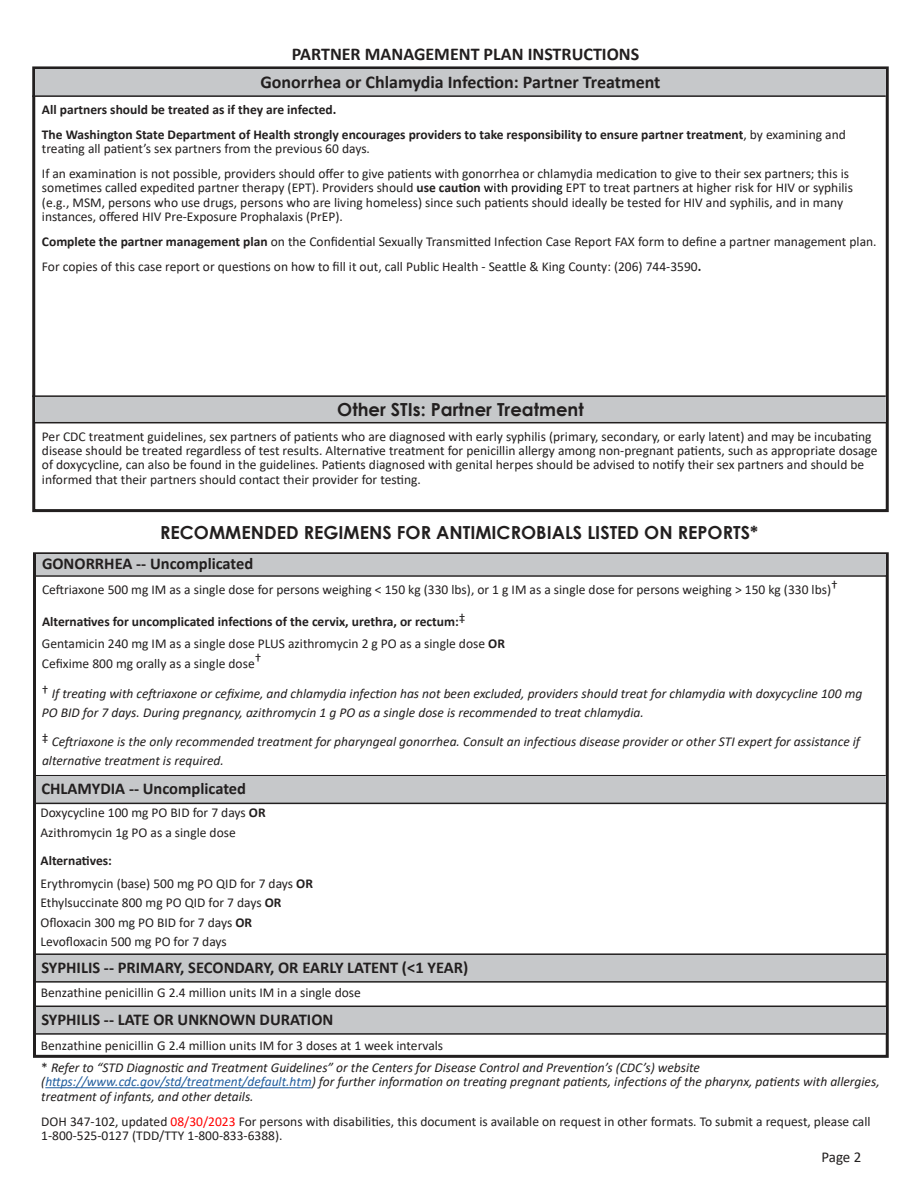
<style>
.page{position:relative;width:918px;height:1188px;background:#fff}
.page>*{position:absolute;margin:0;border:0;box-sizing:border-box;transform-origin:0 0}
.t1{font:700 18px "Calibri";color:#221f1f}
.t2{font:700 18px "Century Gothic";color:#221f1f}
.t3{font:700 16.5px "Calibri";color:#221f1f}
.t4{font:15px "Calibri";color:#221f1f}
.t5{font:13.5px/14.4px "Calibri";color:#221f1f}
.t6{font:italic 13.5px/19.5px "Calibri";color:#221f1f}
.t7{font:700 13.5px/24.9px "Calibri";color:#221f1f}
.s1{font-weight:400}
.s2{font-weight:700}
.s3{color:#000}
.s4{font-style:normal}
.s5{color:#205d9e}
.s6{color:#f00}
</style>
<div class="page">
<div style="left:33px;top:552px;width:856px;height:506px;border:3px solid #221f1f"></div>
<div style="left:36px;top:555px;width:850px;height:20px;background:#c6c8ca"></div>
<div style="left:32px;top:66px;width:857px;height:446px;border:3px solid #221f1f"></div>
<div style="left:35px;top:69px;width:851px;height:26px;background:#c6c8ca"></div>
<hr style="left:32px;top:95px;width:854px;height:2px;background:#221f1f">
<div style="left:35px;top:397px;width:851px;height:25px;background:#c6c8ca"></div>
<hr style="left:32px;top:395px;width:854px;height:2px;background:#221f1f">
<hr style="left:33px;top:422px;width:853px;height:1px;background:#221f1f">
<hr style="left:33px;top:775px;width:853px;height:1px;background:#221f1f">
<div style="left:36px;top:776px;width:850px;height:27px;background:#c6c8ca"></div>
<div style="left:36px;top:955px;width:850px;height:26px;background:#c6c8ca"></div>
<div style="left:36px;top:1007px;width:850px;height:26px;background:#c6c8ca"></div>
<hr style="left:45px;top:1087px;width:267px;height:1px;background:#205d9e">
<hr style="left:33px;top:575px;width:853px;height:2px;background:#221f1f">
<hr style="left:33px;top:803px;width:853px;height:1px;background:#221f1f">
<hr style="left:34px;top:981px;width:854px;height:2px;background:#221f1f">
<hr style="left:34px;top:953px;width:852px;height:2px;background:#221f1f">
<hr style="left:34px;top:1006px;width:852px;height:1px;background:#221f1f">
<hr style="left:34px;top:1033px;width:853px;height:2px;background:#221f1f">
<h1 class="t1" style="left:292px;top:41px;width:349px">PARTNER MANAGEMENT PLAN INSTRUCTIONS</h1>
<h1 class="t1" style="left:260px;top:69px;width:402px">Gonorrhea or Chlamydia Infection: Partner Treatment</h1>
<p class="t7" style="left:42px;top:97px;width:805px">All partners should be treated as if they are infected.<br>The Washington State Department of Health strongly encourages providers to take responsibility to ensure partner treatment<span class="s1">, by examining and</span></p>
<p class="t5" style="left:42px;top:136px;width:809px;line-height:24.9px">treating all patient’s sex partners from the previous 60 days.<br>If an examination is not possible, providers should offer to give patients with gonorrhea or chlamydia medication to give to their sex partners; this is</p>
<p class="t5" style="left:42px;top:180px;width:813px">sometimes called expedited partner therapy (EPT). Providers should <span class="s2">use caution</span> <span class="s3">with providing</span> EPT to treat partners at higher risk for HIV or syphilis (e.g., MSM, persons who use drugs, persons who are living homeless) since such patients should ideally be tested for HIV and syphilis, and in many instances, offered HIV Pre-Exposure Prophalaxis (PrEP).</p>
<p class="t5" style="left:42px;top:229px;width:836px;line-height:24.9px"><span class="s2">Complete the partner management plan</span> on the Confidential Sexually Transmitted Infection Case Report FAX form to define a partner management plan.<br>For copies of this case report or questions on how to fill it out, call Public Health - Seattle &amp; King County: (206) 744-3590<span class="s2">.</span></p>
<h1 class="t2" style="left:337px;top:399px;width:248px">Other STIs: Partner Treatment</h1>
<p class="t5" style="left:42px;top:429px;width:837px">Per CDC treatment guidelines, sex partners of patients who are diagnosed with early syphilis (primary, secondary, or early latent) and may be incubating disease should be treated regardless of test results. Alternative treatment for penicillin allergy among non-pregnant patients, such as appropriate dosage of doxycycline, can also be found in the guidelines. Patients diagnosed with genital herpes should be advised to notify their sex partners and should be informed that their partners should contact their provider for testing.</p>
<h1 class="t2" style="left:160px;top:522px;width:599px">RECOMMENDED REGIMENS FOR ANTIMICROBIALS LISTED ON REPORTS*</h1>
<p class="t3" style="left:42px;top:552px;width:213px">GONORRHEA -- Uncomplicated</p>
<p class="t5" style="left:42px;top:582px;width:797px">Ceftriaxone 500 mg IM as a single dose for persons weighing &lt; 150 kg (330 lbs), or 1 g IM as a single dose for persons weighing &gt; 150 kg (330 lbs)†</p>
<p class="t7" style="left:42px;top:610px;width:464px;line-height:22.5px">Alternatives for uncomplicated infections of the cervix, urethra, or rectum:<sup>‡<br></sup><span class="s1">Gentamicin 240 mg IM as a single dose PLUS azithromycin 2 g PO as a single dose</span> OR</p>
<p class="t5" style="left:42px;top:656px;width:221px">Cefixime 800 mg orally as a single dose†</p>
<p class="t6" style="left:42px;top:683px;width:822px"><sup>†</sup> If treating with ceftriaxone or cefixime, and chlamydia infection has not been excluded, providers should treat for chlamydia with doxycycline 100 mg<br>PO BID for 7 days. During pregnancy, azithromycin 1 g PO as a single dose is recommended to treat chlamydia.</p>
<p class="t6" style="left:42px;top:731px;width:820px"><sup>‡</sup> Ceftriaxone is the only recommended treatment for pharyngeal gonorrhea. Consult an infectious disease provider or other STI expert for assistance if alternative treatment is required.</p>
<p class="t3" style="left:41px;top:777px;width:206px">CHLAMYDIA -- Uncomplicated</p>
<p class="t5" style="left:40px;top:802px;width:227px;line-height:19.5px">Doxycycline 100 mg PO BID for 7 days <span class="s2">OR<br></span>Azithromycin 1g PO as a single dose</p>
<p class="t5" style="left:40px;top:849px;width:274px;line-height:22.5px"><span class="s2">Alternatives:<br></span>Erythromycin (base) 500 mg PO QID for 7 days <span class="s2">OR</span></p>
<p class="t5" style="left:40px;top:892px;width:243px;line-height:19.5px">Ethylsuccinate 800 mg PO QID for 7 days <span class="s2">OR<br></span>Ofloxacin 300 mg PO BID for 7 days <span class="s2">OR<br></span>Levofloxacin 500 mg PO for 7 days</p>
<p class="t3" style="left:41px;top:956px;width:428px">SYPHILIS -- PRIMARY, SECONDARY, OR EARLY LATENT (&lt;1 YEAR)</p>
<p class="t5" style="left:41px;top:985px;width:322px">Benzathine penicillin G 2.4 million units IM in a single dose</p>
<p class="t3" style="left:41px;top:1008px;width:294px">SYPHILIS -- LATE OR UNKNOWN DURATION</p>
<p class="t6" style="left:41px;top:1034px;width:661px;line-height:22px"><span class="s4">Benzathine penicillin G 2.4 million units IM for 3 doses at 1 week intervals<br>*</span> Refer to “STD Diagnostic and Treatment Guidelines” or the Centers for Disease Control and Prevention’s (CDC’s) website</p>
<p class="t6" style="left:41px;top:1074px;width:840px;line-height:14.4px">(<span class="s5">https://www.cdc.gov/std/treatment/default.htm</span>) for further information on treating pregnant patients, infections of the pharynx, patients with allergies, treatment of infants, and other details.</p>
<p class="t5" style="left:41px;top:1114px;width:831px">DOH 347-102, updated <span class="s6">08/30/2023</span> For persons with disabilities, this document is available on request in other formats. To submit a request, please call<br>1-800-525-0127 (TDD/TTY 1-800-833-6388).</p>
<p class="t4" style="left:821px;top:1147px;width:42px">Page 2</p>
</div>
